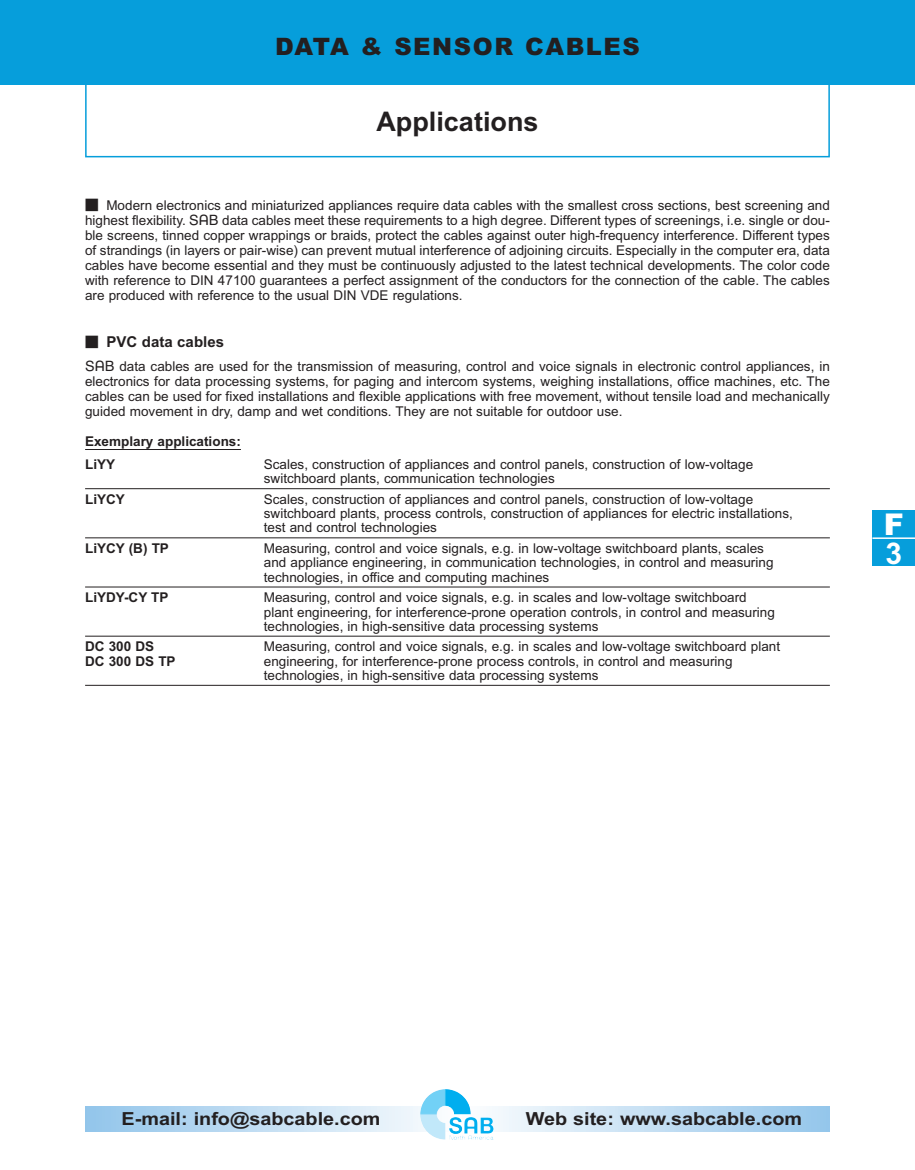
<style>
.page{position:relative;width:915px;height:1170px;background:#fff}
.page>*{position:absolute;margin:0;border:0;box-sizing:border-box;transform-origin:0 0}
.t1{font:900 30px "Arial";color:#fff}
.t2{font:700 30px "Arial";color:#fff}
.t3{font:700 27px "Arial";color:#231f20}
.t4{font:900 24px "Arial";letter-spacing:.065em;color:#231f20}
.t5{font:700 18px "Arial";color:#231f20;scale:1.1 1}
.t6{font:700 15px "Arial";color:#231f20}
.t7{font:13.5px/15px "Arial";color:#231f20}
.t8{font:700 13.5px/22.8px "Arial";color:#231f20}
.s1{font-family:"SAB"}
</style>
<div class="page">
<div style="left:85px;top:77px;width:744px;height:80px;border:2px solid #069edb"></div>
<div style="left:0;top:0;width:914px;height:85px;background:#069edb"></div>
<hr style="left:85px;top:449px;width:156px;height:1px;background:#231f20">
<hr style="left:85px;top:488px;width:744px;height:1px;background:#231f20">
<hr style="left:85px;top:537px;width:744px;height:1px;background:#231f20">
<hr style="left:85px;top:586px;width:744px;height:1px;background:#231f20">
<hr style="left:85px;top:635px;width:744px;height:1px;background:#231f20">
<hr style="left:85px;top:685px;width:744px;height:1px;background:#231f20">
<svg style="left:85px;top:1106px;width:744px;height:25px;background:#bfdef3"></svg>
<img style="left:454px;top:1136px;width:39px;height:3px">
<div style="left:872px;top:510px;width:42px;height:56px;background:#069edb"></div>
<hr style="left:872px;top:537px;width:42px;height:2px;background:#fff">
<h3 class="t4" style="left:275px;top:33px;width:366px">DATA &amp; SENSOR CABLES</h3>
<h2 class="t3" style="left:376px;top:106px;width:164px">Applications</h2>
<p class="t7" style="left:85px;top:198px;width:746px;text-align:justify">■ Modern electronics and miniaturized appliances require data cables with the smallest cross sections, best screening and highest flexibility. <span class="s1">B</span> data cables meet these requirements to a high degree. Different types of screenings, i.e. single or dou&shy;ble screens, tinned copper wrappings or braids, protect the cables against outer high-frequency interference. Different types of strandings (in layers or pair-wise) can prevent mutual interference of adjoining circuits. Especially in the computer era, data cables have become essential and they must be continuously adjusted to the latest technical developments. The color code with reference to DIN 47100 guarantees a perfect assignment of the conductors for the connection of the cable. The cables are produced with reference to the usual DIN VDE regulations.</p>
<p class="t6" style="left:85px;top:333px;width:140px">■ PVC data cables</p>
<p class="t7" style="left:85px;top:358px;width:746px;text-align:justify"><span class="s1">S</span> data cables are used for the transmission of measuring, control and voice signals in electronic control appliances, in electronics for data processing systems, for paging and intercom systems, weighing installations, office machines, etc. The cables can be used for fixed installations and flexible applications with free movement, without tensile load and mechanically guided movement in dry, damp and wet conditions. They are not suitable for outdoor use.</p>
<p class="t8" style="left:85px;top:430px;width:157px">Exemplary applications:<br>LiYY</p>
<p class="t7" style="left:264px;top:457px;width:490px;line-height:14.2px">Scales, construction of appliances and control panels, construction of low-voltage switchboard plants, communication technologies</p>
<p class="t8" style="left:85px;top:488px;width:41px">LiYCY</p>
<p class="t7" style="left:264px;top:492px;width:530px;line-height:14.2px">Scales, construction of appliances and control panels, construction of low-voltage switchboard plants, process controls, construction of appliances for electric installations, test and control technologies</p>
<p class="t8" style="left:85px;top:537px;width:85px">LiYCY (B) TP</p>
<p class="t7" style="left:264px;top:541px;width:511px;line-height:14.2px">Measuring, control and voice signals, e.g. in low-voltage switchboard plants, scales and appliance engineering, in communication technologies, in control and measuring technologies, in office and computing machines</p>
<p class="t8" style="left:85px;top:586px;width:85px">LiYDY-CY TP</p>
<p class="t7" style="left:264px;top:590px;width:512px;line-height:14.2px">Measuring, control and voice signals, e.g. in scales and low-voltage switchboard plant engineering, for interference-prone operation controls, in control and measuring technologies, in high-sensitive data processing systems</p>
<p class="t8" style="left:85px;top:635px;width:71px">DC 300 DS</p>
<p class="t7" style="left:264px;top:639px;width:517px">Measuring, control and voice signals, e.g. in scales and low-voltage switchboard plant</p>
<p class="t8" style="left:85px;top:649px;width:92px">DC 300 DS TP</p>
<p class="t7" style="left:264px;top:654px;width:470px;line-height:14.2px">engineering, for interference-prone process controls, in control and measuring technologies, in high-sensitive data processing systems</p>
<h1 class="t1" style="left:883px;top:507px;width:22px">F</h1>
<h1 class="t2" style="left:885px;top:535px;width:18px">3</h1>
<h3 class="t5" style="left:122px;top:1108px;width:237px">E-mail: info@sabcable.com</h3>
<h3 class="t5" style="left:525px;top:1108px;width:253px">Web site: www.sabcable.com</h3>
</div>
